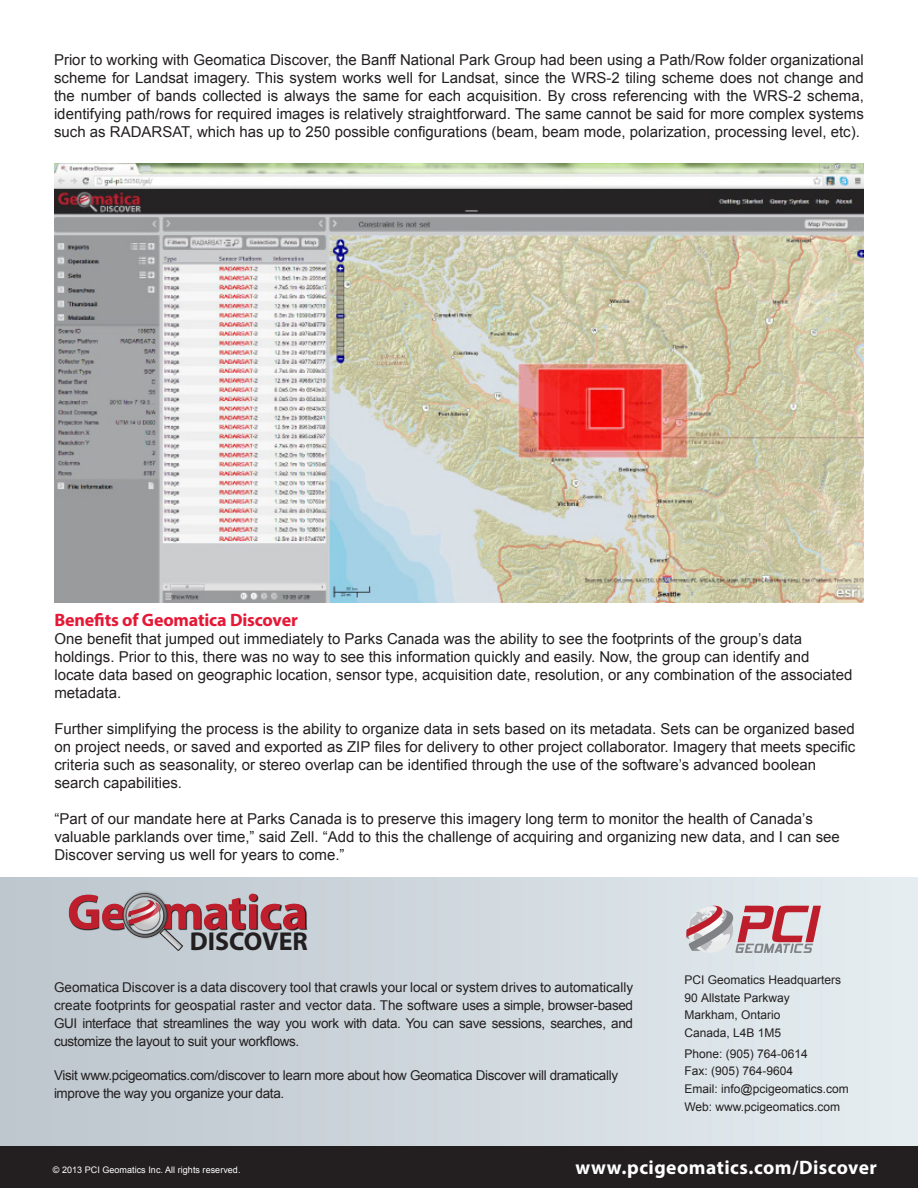
<style>
.page{position:relative;width:918px;height:1188px;background:#fff}
.page>*{position:absolute;margin:0;border:0;box-sizing:border-box;transform-origin:0 0}
.t1{font:700 25.95px "Myriad Pro";color:#231f20}
.t2{font:700 19.5px "Myriad Pro";letter-spacing:.025em;color:#fff}
.Head_5_par{font:700 18px "Myriad Pro";letter-spacing:-.01em;color:#e51836}
.t3{font:15px/18px "Arial";color:#231f20}
.Head_5_par-2{font:13.5px/18px "Arial";letter-spacing:-.025em;color:#231f20;text-align:justify}
.t4{font:12px/17.7px "Arial";color:#231f20}
.Folio{font:9px "Arial";letter-spacing:.005em;color:#fff}
</style>
<div class="page">
<img style="left:0;top:877px;width:918px;height:270px">
<div style="left:0;top:1147px;width:918px;height:41px;background:#231f20"></div>
<img style="left:120px;top:889px;width:51px;height:2px">
<svg style="left:69px;top:891px;width:236px;height:60px"></svg>
<img style="left:54px;top:164px;width:810px;height:438px">
<svg style="left:686px;top:905px;width:135px;height:48px"></svg>
<p class="t3" style="left:54px;top:51px;width:812px;text-align:justify">Prior to working with Geomatica Discover, the Banff National Park Group had been using a Path/Row folder organizational scheme for Landsat imagery. This system works well for Landsat, since the WRS-2 tiling scheme does not change and the number of bands collected is always the same for each acquisition. By cross referencing with the WRS-2 schema, identifying path/rows for required images is relatively straightforward. The same cannot be said for more complex systems such as RADARSAT, which has up to 250 possible configurations (beam, beam mode, polarization, processing level, etc).</p>
<p class="Head_5_par" style="left:54px;top:608px;width:245px">Benefits of Geomatica Discover</p>
<p class="t3" style="left:54px;top:630px;width:799px">One benefit that jumped out immediately to Parks Canada was the ability to see the footprints of the group’s data holdings. Prior to this, there was no way to see this information quickly and easily. Now, the group can identify and locate data based on geographic location, sensor type, acquisition date, resolution, or any combination of the associated metadata.</p>
<p class="t3" style="left:54px;top:720px;width:802px">Further simplifying the process is the ability to organize data in sets based on its metadata. Sets can be organized based on project needs, or saved and exported as ZIP files for delivery to other project collaborator. Imagery that meets specific criteria such as seasonality, or stereo overlap can be identified through the use of the software’s advanced boolean search capabilities.</p>
<p class="t3" style="left:54px;top:810px;width:787px">“Part of our mandate here at Parks Canada is to preserve this imagery long term to monitor the health of Canada’s valuable parklands over time,” said Zell. “Add to this the challenge of acquiring and organizing new data, and I can see<br>Discover serving us well for years to come.”</p>
<p class="t1" style="left:190px;top:924px;width:120px">DISCOVER</p>
<p class="Head_5_par-2" style="left:54px;top:978px;width:581px">Geomatica Discover is a data discovery tool that crawls your local or system drives to automatically create footprints for geospatial raster and vector data. The software uses a simple, browser-based GUI interface that streamlines the way you work with data. You can save sessions, searches, and customize the layout to suit your workflows.</p>
<p class="Head_5_par-2" style="left:54px;top:1067px;width:566px">Visit www.pcigeomatics.com/discover to learn more about how Geomatica Discover will dramatically improve the way you organize your data.</p>
<p class="t4" style="left:684px;top:971px;width:158px">PCI Geomatics Headquarters<br>90 Allstate Parkway<br>Markham, Ontario<br>Canada, L4B 1M5</p>
<p class="t4" style="left:684px;top:1045px;width:125px">Phone: (905) 764-0614</p>
<p class="t4" style="left:684px;top:1062px;width:110px">Fax: (905) 764-9604</p>
<p class="t4" style="left:684px;top:1080px;width:166px">Email: info@pcigeomatics.com</p>
<p class="t4" style="left:684px;top:1098px;width:157px">Web: www.pcigeomatics.com</p>
<p class="Folio" style="left:53px;top:1164px;width:189px">© 2013 PCI Geomatics Inc. All rights reserved.</p>
<p class="t2" style="left:575px;top:1155px;width:303px">www.pcigeomatics.com/Discover</p>
</div>
